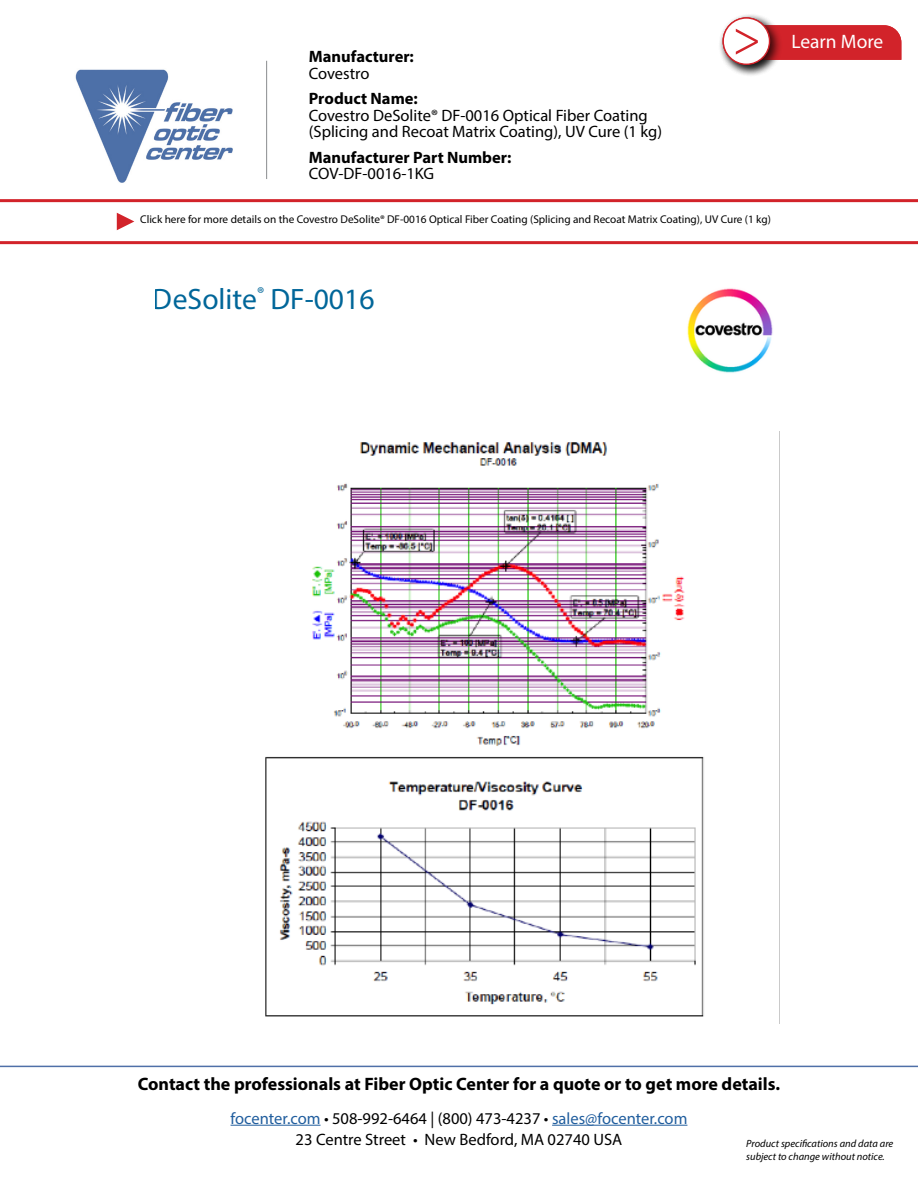
<style>
.page{position:relative;width:918px;height:1188px;background:#fff}
.page>*{position:absolute;margin:0;border:0;box-sizing:border-box;transform-origin:0 0}
.t1{font:51px "Minion Pro";color:#d2232a}
.t2{font:29.55px "Myriad Pro";color:#069}
.t3{font:19.5px "Myriad Pro";color:#fff}
.t4{font:700 18px "Myriad Pro";color:#000}
.t5{font:16.5px/16.5px "Myriad Pro";color:#000}
.t6{font:16.5px "Myriad Pro";color:#215e9e}
.t7{font:700 16.5px/16.5px "Myriad Pro";color:#000}
.t8{font:11.25px "Myriad Pro";color:#000}
.t9{font:italic 10.5px "Myriad Pro";color:#000}
.s1{font-weight:400}
.s2{font-weight:700}
.s3{color:#000}
</style>
<div class="page">
<hr style="left:231px;top:1125px;width:90px;height:1px;background:#215e9e">
<hr style="left:552px;top:1125px;width:135px;height:1px;background:#215e9e">
<hr style="left:0;top:1066px;width:918px;height:1px;background:#4f70a8">
<img style="left:687px;top:288px;width:86px;height:85px">
<img style="left:265px;top:432px;width:515px;height:591px">
<img style="left:75px;top:69px;width:158px;height:114px">
<hr style="left:266px;top:61px;width:1px;height:118px;background:#8a8c8e">
<hr style="left:0;top:241px;width:918px;height:3px;background:#d2232a">
<svg style="left:117px;top:213px;width:17px;height:17px"></svg>
<div style="left:783px;top:25px;width:118px;height:35px;background:#d2232a"></div>
<div style="left:718px;top:13px;width:65px;height:64px;background:#000;opacity:.75"></div>
<div style="left:723px;top:18px;width:47px;height:46px;background:#fff;border-radius:50%"></div>
<div style="left:723px;top:17px;width:47px;height:48px;border:1px solid #d2232a;border-radius:50%"></div>
<hr style="left:0;top:199px;width:918px;height:3px;background:#d2232a">
<p class="t1" style="left:733px;top:4px;width:30px">&gt;</p>
<p class="t3" style="left:791px;top:30px;width:93px">Learn More</p>
<p class="t7" style="left:309px;top:48px;width:107px">Manufacturer:<br><span class="s1">Covestro</span></p>
<p class="t5" style="left:309px;top:90px;width:340px"><span class="s2">Product Name:<br></span>Covestro DeSolite® DF-0016 Optical Fiber Coating</p>
<p class="t5" style="left:309px;top:123px;width:355px">(Splicing and Recoat Matrix Coating), UV Cure (1 kg)</p>
<p class="t7" style="left:309px;top:148px;width:204px">Manufacturer Part Number:</p>
<p class="t5" style="left:309px;top:165px;width:127px">COV-DF-0016-1KG</p>
<p class="t8" style="left:140px;top:212px;width:632px">Click here for more details on the Covestro DeSolite® DF-0016 Optical Fiber Coating (Splicing and Recoat Matrix Coating), UV Cure (1 kg)</p>
<h2 class="t2" style="left:153px;top:281px;width:223px">DeSolite<sup>®</sup> DF-0016</h2>
<p class="t4" style="left:138px;top:1072px;width:644px">Contact the professionals at Fiber Optic Center for a quote or to get more details.</p>
<p class="t6" style="left:231px;top:1108px;width:458px">focenter.com <span class="s3">• 508-992-6464 | (800) 473-4237 •</span> sales@focenter.com</p>
<p class="t5" style="left:296px;top:1131px;width:328px">23 Centre Street • New Bedford, MA 02740 USA</p>
<p class="t9" style="left:746px;top:1137px;width:149px">Product specifications and data are</p>
<p class="t9" style="left:746px;top:1150px;width:140px">subject to change without notice.</p>
</div>
